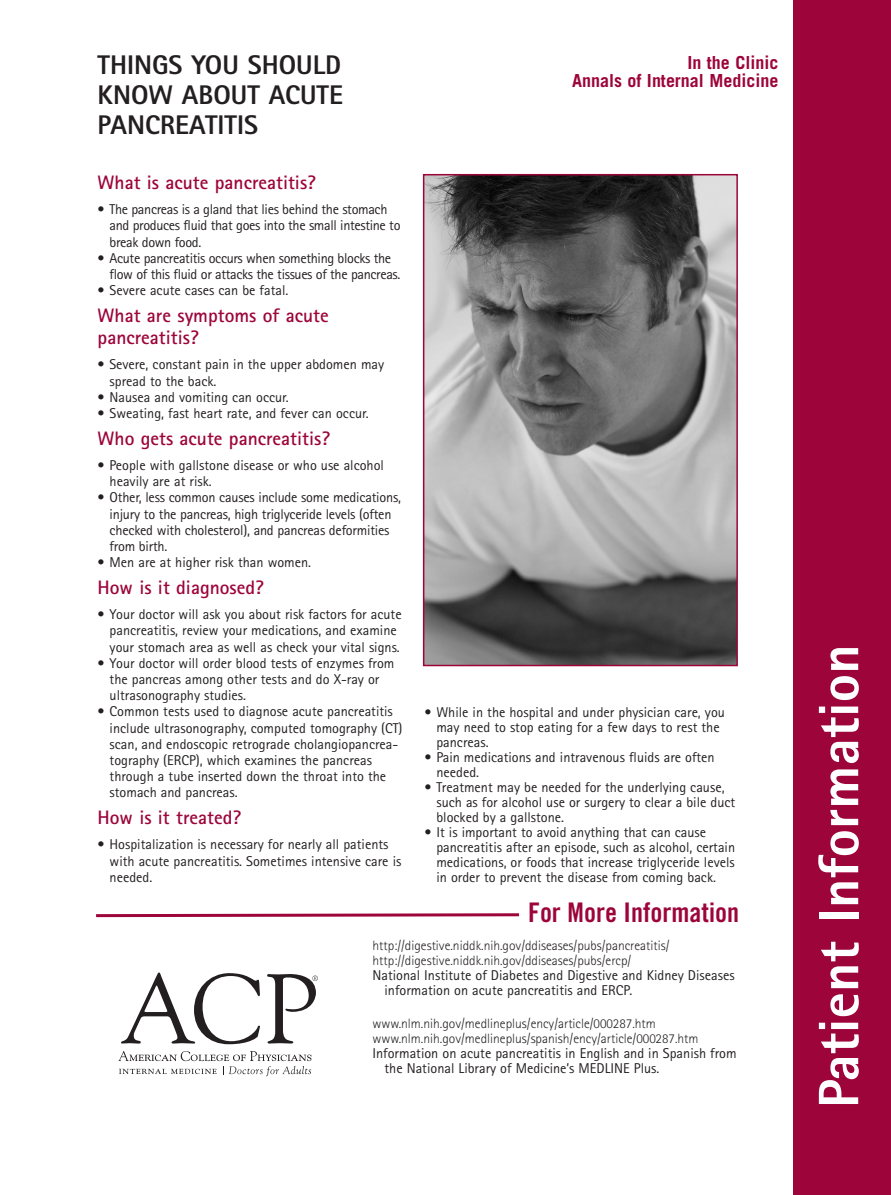
<style>
.page{position:relative;width:891px;height:1195px;background:#fff}
.page>*{position:absolute;margin:0;border:0;box-sizing:border-box;transform-origin:0 0}
.t1{font:800 57px "Rotis Sans Serif";color:#fff}
.t2{font:800 27px/30px "Rotis Sans Serif";color:#231f20;text-align:justify}
.t3{font:27px "Trade Gothic Bold Cond Twenty";color:#9d053a}
.t4{font:700 19.5px/22.2px "Rotis Sans Serif";color:#9d053a}
.t5{font:700 18px/18px "Trade Gothic";color:#9d053a;text-align:right}
.t6{font:14.25px/16.2px "Rotis Sans Serif";color:#231f20}
.t7{font:14.25px/16.2px "Rotis Sans Serif";letter-spacing:-.025em;color:#231f20}
.t8{font:300 13.5px/15px "Rotis Sans Serif";color:#231f20}
</style>
<div class="page">
<div style="left:793px;top:0;width:98px;height:1195px;background:#9d053a"></div>
<svg style="left:96px;top:913px;width:423px;height:5px"></svg>
<svg style="left:121px;top:972px;width:139px;height:72px"></svg>
<svg style="left:118px;top:1051px;width:193px;height:25px"></svg>
<svg style="left:267px;top:974px;width:51px;height:70px"></svg>
<img style="left:426px;top:177px;width:309px;height:486px">
<div style="left:423px;top:174px;width:315px;height:492px;border:2px solid #9d053a"></div>
<h2 class="t2" style="left:98px;top:53px;width:247px">THINGS YOU SHOULD KNOW ABOUT ACUTE PANCREATITIS</h2>
<p class="t5" style="left:572px;top:55px;width:208px">In the Clinic<br>Annals of Internal Medicine</p>
<h3 class="t4" style="left:98px;top:173px;width:220px">What is acute pancreatitis?</h3>
<p class="t7" style="left:110px;top:203px;width:292px;text-indent:-12px">• The pancreas is a gland that lies behind the stomach and produces fluid that goes into the small intestine to break down food.</p>
<p class="t7" style="left:110px;top:251px;width:292px;text-indent:-12px">• Acute pancreatitis occurs when something blocks the flow of this fluid or attacks the tissues of the pancreas.</p>
<p class="t6" style="left:98px;top:284px;width:192px">• Severe acute cases can be fatal.</p>
<h3 class="t4" style="left:98px;top:306px;width:233px">What are symptoms of acute pancreatitis?</h3>
<p class="t6" style="left:110px;top:358px;width:276px;text-indent:-12px">• Severe, constant pain in the upper abdomen may spread to the back.</p>
<p class="t6" style="left:98px;top:390px;width:193px">• Nausea and vomiting can occur.</p>
<p class="t6" style="left:98px;top:406px;width:273px">• Sweating, fast heart rate, and fever can occur.</p>
<h3 class="t4" style="left:98px;top:429px;width:234px">Who gets acute pancreatitis?</h3>
<p class="t6" style="left:110px;top:458px;width:276px;text-indent:-12px">• People with gallstone disease or who use alcohol heavily are at risk.</p>
<p class="t6" style="left:110px;top:491px;width:293px;text-indent:-12px">• Other, less common causes include some medications, injury to the pancreas, high triglyceride levels (often checked with cholesterol), and pancreas deformities from birth.</p>
<p class="t6" style="left:98px;top:556px;width:215px">• Men are at higher risk than women.</p>
<h3 class="t4" style="left:98px;top:578px;width:168px">How is it diagnosed?</h3>
<p class="t6" style="left:110px;top:607px;width:294px;text-indent:-12px">• Your doctor will ask you about risk factors for acute pancreatitis, review your medications, and examine your stomach area as well as check your vital signs.</p>
<p class="t6" style="left:110px;top:656px;width:286px;text-indent:-12px">• Your doctor will order blood tests of enzymes from the pancreas among other tests and do X-ray or ultrasonography studies.</p>
<p class="t6" style="left:110px;top:705px;width:294px;text-indent:-12px">• Common tests used to diagnose acute pancreatitis include ultrasonography, computed tomography (CT) scan, and endoscopic retrograde cholangiopancrea&shy;tography (ERCP), which examines the pancreas through a tube inserted down the throat into the stomach and pancreas.</p>
<h3 class="t4" style="left:98px;top:808px;width:145px">How is it treated?</h3>
<p class="t6" style="left:110px;top:838px;width:293px;text-indent:-12px">• Hospitalization is necessary for nearly all patients with acute pancreatitis. Sometimes intensive care is needed.</p>
<p class="t6" style="left:436px;top:706px;width:290px;line-height:15px;text-indent:-12px">• While in the hospital and under physician care, you may need to stop eating for a few days to rest the pancreas.</p>
<p class="t6" style="left:436px;top:751px;width:280px;line-height:15px;text-indent:-12px">• Pain medications and intravenous fluids are often needed.</p>
<p class="t6" style="left:436px;top:781px;width:300px;line-height:15px;text-indent:-12px">• Treatment may be needed for the underlying cause, such as for alcohol use or surgery to clear a bile duct blocked by a gallstone.</p>
<p class="t6" style="left:436px;top:826px;width:300px;line-height:15px;text-indent:-12px">• It is important to avoid anything that can cause pancreatitis after an episode, such as alcohol, certain medications, or foods that increase triglyceride levels in order to prevent the disease from coming back.</p>
<h2 class="t3" style="left:528px;top:903px;width:212px">For More Information</h2>
<p class="t8" style="left:372px;top:939px;width:299px">http://digestive.niddk.nih.gov/ddiseases/pubs/pancreatitis/ http://digestive.niddk.nih.gov/ddiseases/pubs/ercp/</p>
<p class="t6" style="left:384px;top:969px;width:352px;line-height:15px;text-indent:-12px">National Institute of Diabetes and Digestive and Kidney Diseases information on acute pancreatitis and ERCP.</p>
<p class="t8" style="left:372px;top:1017px;width:328px">www.nlm.nih.gov/medlineplus/ency/article/000287.htm www.nlm.nih.gov/medlineplus/spanish/ency/article/000287.htm</p>
<p class="t6" style="left:384px;top:1047px;width:354px;line-height:15px;text-indent:-12px">Information on acute pancreatitis in English and in Spanish from the National Library of Medicine’s MEDLINE Plus.</p>
<h1 class="t1" style="left:819px;top:1108px;width:465px;rotate:-90deg">Patient Information</h1>
</div>
